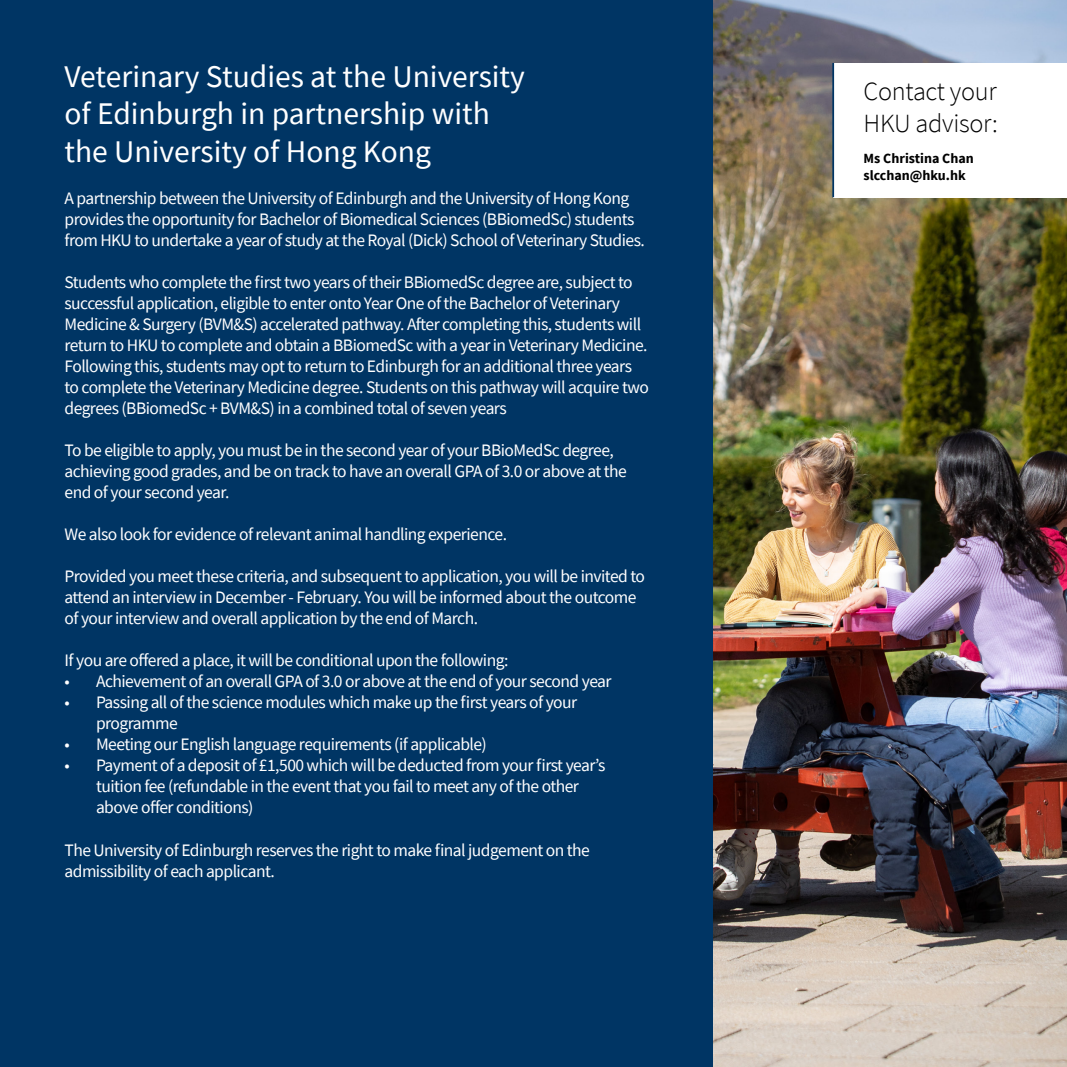
<style>
.page{position:relative;width:1067px;height:1067px;background:#fff}
.page>*{position:absolute;margin:0;border:0;box-sizing:border-box;transform-origin:0 0}
.t1{font:31.5px/37.8px "Source Sans Pro";color:#fff}
.t2{font:300 26.25px/31.5px "Source Sans Pro";letter-spacing:-.01em;color:#000}
.t3{font:17.5px/21px "Source Sans Pro";letter-spacing:-.03em;color:#fff}
.t4{font:700 14px/16.8px "Source Sans Pro";color:#000}
</style>
<div class="page">
<img style="left:712px;top:0;width:355px;height:1067px">
<div style="left:0;top:0;width:712px;height:1067px;background:#003564"></div>
<div style="left:833px;top:63px;width:234px;height:134px;background:#fff"></div>
<hr style="left:832px;top:63px;width:2px;height:134px;background:#003564">
<h1 class="t1" style="left:64px;top:57px;width:462px">Veterinary Studies at the University of Edinburgh in partnership with the University of Hong Kong</h1>
<p class="t3" style="left:64px;top:188px;width:582px">A partnership between the University of Edinburgh and the University of Hong Kong provides the opportunity for Bachelor of Biomedical Sciences (BBiomedSc) students from HKU to undertake a year of study at the Royal (Dick) School of Veterinary Studies.</p>
<p class="t3" style="left:64px;top:272px;width:586px">Students who complete the first two years of their BBiomedSc degree are, subject to successful application, eligible to enter onto Year One of the Bachelor of Veterinary Medicine &amp; Surgery (BVM&amp;S) accelerated pathway. After completing this, students will return to HKU to complete and obtain a BBiomedSc with a year in Veterinary Medicine.<br>Following this, students may opt to return to Edinburgh for an additional three years to complete the Veterinary Medicine degree. Students on this pathway will acquire two degrees (BBiomedSc + BVM&amp;S) in a combined total of seven years</p>
<p class="t3" style="left:64px;top:440px;width:564px">To be eligible to apply, you must be in the second year of your BBioMedSc degree, achieving good grades, and be on track to have an overall GPA of 3.0 or above at the end of your second year.</p>
<p class="t3" style="left:64px;top:524px;width:444px">We also look for evidence of relevant animal handling experience.</p>
<p class="t3" style="left:64px;top:566px;width:582px">Provided you meet these criteria, and subsequent to application, you will be invited to attend an interview in December - February. You will be informed about the outcome of your interview and overall application by the end of March.</p>
<p class="t3" style="left:64px;top:650px;width:445px">If you are offered a place, it will be conditional upon the following:</p>
<p class="t3" style="left:64px;top:671px;width:548px">• Achievement of an overall GPA of 3.0 or above at the end of your second year</p>
<p class="t3" style="left:96px;top:692px;width:483px;text-indent:-32px">• Passing all of the science modules which make up the first years of your programme</p>
<p class="t3" style="left:64px;top:734px;width:424px">• Meeting our English language requirements (if applicable)</p>
<p class="t3" style="left:96px;top:755px;width:511px;text-indent:-31px">• Payment of a deposit of £1,500 which will be deducted from your first year’s tuition fee (refundable in the event that you fail to meet any of the other above offer conditions)</p>
<p class="t3" style="left:64px;top:839px;width:527px">The University of Edinburgh reserves the right to make final judgement on the admissibility of each applicant.</p>
<h2 class="t2" style="left:863px;top:76px;width:136px">Contact your<br>HKU advisor:</h2>
<p class="t4" style="left:863px;top:150px;width:112px">Ms Christina Chan slcchan@hku.hk</p>
</div>
